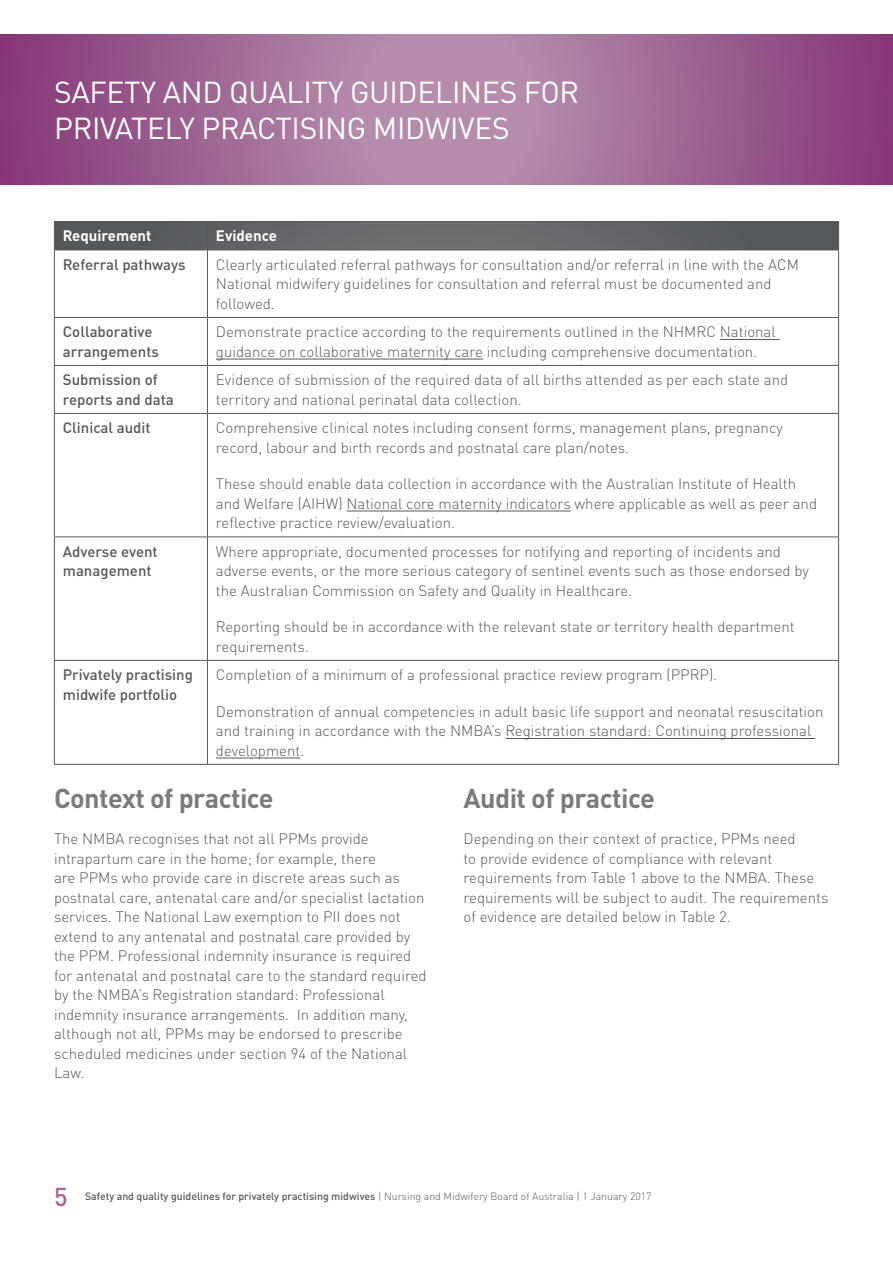
<style>
.page{position:relative;width:893px;height:1263px;background:#fff}
.page>*{position:absolute;margin:0;border:0;box-sizing:border-box;transform-origin:0 0}
.t1{font:30px/36px "DINOT";letter-spacing:-.01em;color:#fff}
.t2{font:700 27px "DINOT";letter-spacing:-.02em;color:#7b7b7e}
.t3{font:500 25.5px "DINOT";color:#a06a95}
.Body{font:300 15px/19.5px "DINOT";color:#54585b}
.Body-2{font:500 15px/19.5px "DINOT";color:#54585b}
.Body-3{font:700 15px "DINOT";color:#fff}
.t4{font:500 10.5px "DINOT";color:#54585b}
.s1{font-weight:300}
</style>
<div class="page">
<svg style="left:0;top:34px;width:893px;height:150px;background:#a06895"></svg>
<svg style="left:54px;top:221px;width:785px;height:29px;background:#5f6164"></svg>
<hr style="left:54px;top:250px;width:153px;height:1px;background:#54585b">
<hr style="left:54px;top:250px;width:1px;height:67px;background:#54585b">
<hr style="left:207px;top:250px;width:632px;height:1px;background:#54585b">
<hr style="left:207px;top:250px;width:1px;height:67px;background:#54585b">
<hr style="left:838px;top:250px;width:1px;height:67px;background:#54585b">
<hr style="left:54px;top:317px;width:153px;height:1px;background:#54585b">
<hr style="left:54px;top:318px;width:1px;height:47px;background:#54585b">
<hr style="left:207px;top:317px;width:632px;height:1px;background:#54585b">
<hr style="left:207px;top:318px;width:1px;height:47px;background:#54585b">
<hr style="left:838px;top:318px;width:1px;height:47px;background:#54585b">
<hr style="left:54px;top:365px;width:153px;height:1px;background:#54585b">
<hr style="left:54px;top:366px;width:1px;height:47px;background:#54585b">
<hr style="left:207px;top:365px;width:632px;height:1px;background:#54585b">
<hr style="left:207px;top:366px;width:1px;height:47px;background:#54585b">
<hr style="left:838px;top:366px;width:1px;height:47px;background:#54585b">
<hr style="left:54px;top:413px;width:153px;height:1px;background:#54585b">
<hr style="left:54px;top:414px;width:1px;height:122px;background:#54585b">
<hr style="left:207px;top:413px;width:632px;height:1px;background:#54585b">
<hr style="left:207px;top:414px;width:1px;height:122px;background:#54585b">
<hr style="left:838px;top:414px;width:1px;height:122px;background:#54585b">
<hr style="left:54px;top:536px;width:153px;height:1px;background:#54585b">
<hr style="left:54px;top:537px;width:1px;height:123px;background:#54585b">
<hr style="left:207px;top:536px;width:632px;height:1px;background:#54585b">
<hr style="left:207px;top:537px;width:1px;height:123px;background:#54585b">
<hr style="left:838px;top:537px;width:1px;height:123px;background:#54585b">
<hr style="left:54px;top:660px;width:153px;height:1px;background:#54585b">
<hr style="left:54px;top:661px;width:1px;height:103px;background:#54585b">
<hr style="left:207px;top:660px;width:632px;height:1px;background:#54585b">
<hr style="left:207px;top:661px;width:1px;height:103px;background:#54585b">
<hr style="left:838px;top:661px;width:1px;height:103px;background:#54585b">
<hr style="left:54px;top:764px;width:153px;height:1px;background:#54585b">
<hr style="left:207px;top:764px;width:632px;height:1px;background:#54585b">
<hr style="left:720px;top:339px;width:60px;height:1px;background:#54585b">
<hr style="left:216px;top:359px;width:267px;height:1px;background:#54585b">
<hr style="left:346px;top:511px;width:225px;height:1px;background:#54585b">
<hr style="left:505px;top:738px;width:310px;height:1px;background:#54585b">
<hr style="left:216px;top:758px;width:84px;height:1px;background:#54585b">
<h1 class="t1" style="left:54px;top:74px;width:527px">SAFETY AND QUALITY GUIDELINES FOR<br>PRIVATELY PRACTISING MIDWIVES</h1>
<p class="Body-3" style="left:63px;top:226px;width:90px">Requirement</p>
<p class="Body-3" style="left:216px;top:226px;width:63px">Evidence</p>
<p class="Body-2" style="left:63px;top:254px;width:124px">Referral pathways</p>
<p class="Body" style="left:216px;top:255px;width:585px">Clearly articulated referral pathways for consultation and/or referral in line with the ACM<br>National midwifery guidelines for consultation and referral must be documented and followed.</p>
<p class="Body-2" style="left:63px;top:322px;width:98px">Collaborative arrangements</p>
<p class="Body" style="left:216px;top:322px;width:561px">Demonstrate practice according to the requirements outlined in the NHMRC National guidance on collaborative maternity care including comprehensive documentation.</p>
<p class="Body-2" style="left:63px;top:370px;width:112px">Submission of reports and data</p>
<p class="Body" style="left:216px;top:370px;width:574px">Evidence of submission of the required data of all births attended as per each state and territory and national perinatal data collection.</p>
<p class="Body-2" style="left:63px;top:418px;width:89px">Clinical audit</p>
<p class="Body" style="left:216px;top:418px;width:568px">Comprehensive clinical notes including consent forms, management plans, pregnancy record, labour and birth records and postnatal care plan/notes.</p>
<p class="Body" style="left:216px;top:474px;width:603px">These should enable data collection in accordance with the Australian Institute of Health and Welfare (AIHW) National core maternity indicators where applicable as well as peer and reflective practice review/evaluation.</p>
<p class="Body-2" style="left:63px;top:541px;width:96px">Adverse event management</p>
<p class="Body" style="left:216px;top:541px;width:595px">Where appropriate, documented processes for notifying and reporting of incidents and adverse events, or the more serious category of sentinel events such as those endorsed by the Australian Commission on Safety and Quality in Healthcare.</p>
<p class="Body" style="left:216px;top:617px;width:580px">Reporting should be in accordance with the relevant state or territory health department requirements.</p>
<p class="Body-2" style="left:63px;top:665px;width:132px">Privately practising midwife portfolio</p>
<p class="Body" style="left:216px;top:665px;width:503px">Completion of a minimum of a professional practice review program (PPRP).</p>
<p class="Body" style="left:216px;top:701px;width:609px">Demonstration of annual competencies in adult basic life support and neonatal resuscitation and training in accordance with the NMBA’s Registration standard: Continuing professional development.</p>
<p class="t2" style="left:54px;top:780px;width:221px">Context of practice</p>
<p class="Body" style="left:54px;top:829px;width:374px">The NMBA recognises that not all PPMs provide intrapartum care in the home; for example, there<br>are PPMs who provide care in discrete areas such as postnatal care, antenatal care and/or specialist lactation services. The National Law exemption to PII does not extend to any antenatal and postnatal care provided by the PPM. Professional indemnity insurance is required for antenatal and postnatal care to the standard required by the NMBA’s Registration standard: Professional indemnity insurance arrangements. In addition many, although not all, PPMs may be endorsed to prescribe scheduled medicines under section 94 of the National Law.</p>
<p class="t2" style="left:463px;top:780px;width:193px">Audit of practice</p>
<p class="Body" style="left:463px;top:829px;width:366px">Depending on their context of practice, PPMs need<br>to provide evidence of compliance with relevant requirements from Table 1 above to the NMBA. These requirements will be subject to audit. The requirements of evidence are detailed below in Table 2.</p>
<h3 class="t3" style="left:54px;top:1180px;width:15px">5</h3>
<p class="t4" style="left:85px;top:1190px;width:568px">Safety and quality guidelines for privately practising midwives <span class="s1">| Nursing and Midwifery Board of Australia | 1 January 2017</span></p>
</div>
